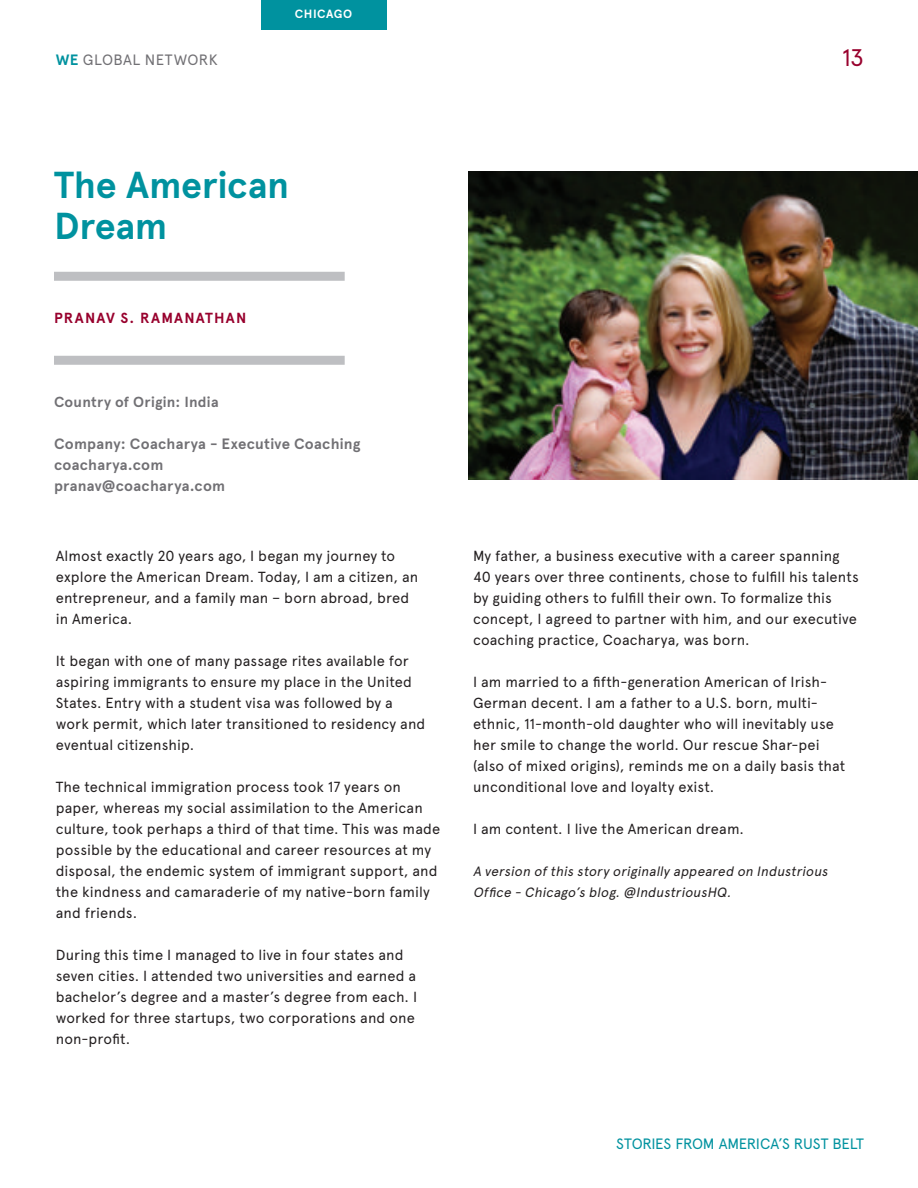
<style>
.page{position:relative;width:918px;height:1188px;background:#fff}
.page>*{position:absolute;margin:0;border:0;box-sizing:border-box;transform-origin:0 0}
.t1{font:700 37.5px/40.5px "Apercu";letter-spacing:-.005em;color:#00929f}
.t2{font:24px "Apercu";color:#98012d}
.t3{font:700 15px/21px "Apercu";letter-spacing:.015em;color:#717074}
.t4{font:15px "Apercu";letter-spacing:-.015em;color:#00929f}
.t5{font:15px "Apercu";letter-spacing:.025em;color:#717074}
.t6{font:14.7px/21px "Apercu";letter-spacing:.005em;color:#231f20}
.t7{font:700 14.7px "Apercu";letter-spacing:.015em;color:#717074}
.t8{font:700 14.7px "Apercu";letter-spacing:.08em;color:#98012d}
.t9{font:italic 13.5px/21px "Apercu";color:#231f20}
.t10{font:700 12px "Apercu";letter-spacing:.045em;color:#fff}
.s1{font-weight:700;color:#00929f}
</style>
<div class="page">
<img style="left:468px;top:172px;width:450px;height:307px">
<div style="left:54px;top:272px;width:291px;height:9px;background:#bebfc2"></div>
<div style="left:54px;top:356px;width:291px;height:9px;background:#bebfc2"></div>
<div style="left:261px;top:0;width:125px;height:29px;background:#00929f"></div>
<p class="t10" style="left:295px;top:7px;width:59px">CHICAGO</p>
<p class="t5" style="left:56px;top:50px;width:163px"><span class="s1">WE</span> GLOBAL NETWORK</p>
<h2 class="t2" style="left:842px;top:43px;width:24px">13</h2>
<h1 class="t1" style="left:54px;top:165px;width:237px">The American<br>Dream</h1>
<p class="t8" style="left:54px;top:309px;width:194px">PRANAV S. RAMANATHAN</p>
<p class="t7" style="left:54px;top:393px;width:166px">Country of Origin: India</p>
<p class="t3" style="left:54px;top:433px;width:308px">Company: Coacharya - Executive Coaching coacharya.com<br>pranav@coacharya.com</p>
<p class="t6" style="left:56px;top:545px;width:364px">Almost exactly 20 years ago, I began my journey to explore the American Dream. Today, I am a citizen, an entrepreneur, and a family man – born abroad, bred in America.</p>
<p class="t6" style="left:56px;top:650px;width:371px">It began with one of many passage rites available for aspiring immigrants to ensure my place in the United States. Entry with a student visa was followed by a work permit, which later transitioned to residency and eventual citizenship.</p>
<p class="t6" style="left:56px;top:776px;width:386px">The technical immigration process took 17 years on paper, whereas my social assimilation to the American culture, took perhaps a third of that time. This was made possible by the educational and career resources at my disposal, the endemic system of immigrant support, and the kindness and camaraderie of my native-born family and friends.</p>
<p class="t6" style="left:56px;top:944px;width:363px">During this time I managed to live in four states and seven cities. I attended two universities and earned a bachelor’s degree and a master’s degree from each. I worked for three startups, two corporations and one non-profit.</p>
<p class="t6" style="left:473px;top:545px;width:387px">My father, a business executive with a career spanning 40 years over three continents, chose to fulfill his talents by guiding others to fulfill their own. To formalize this concept, I agreed to partner with him, and our executive coaching practice, Coacharya, was born.</p>
<p class="t6" style="left:473px;top:671px;width:374px">I am married to a fifth-generation American of Irish-German decent. I am a father to a U.S. born, multi&shy;ethnic, 11-month-old daughter who will inevitably use her smile to change the world. Our rescue Shar-pei (also of mixed origins), reminds me on a daily basis that unconditional love and loyalty exist.</p>
<p class="t6" style="left:473px;top:818px;width:273px">I am content. I live the American dream.</p>
<p class="t9" style="left:473px;top:861px;width:359px">A version ofthis story originally appeared on Industrious<br>Office - Chicago’s blog.@IndustriousHQ.</p>
<p class="t4" style="left:616px;top:1135px;width:249px">STORIES FROM AMERICA’S RUST BELT</p>
</div>
